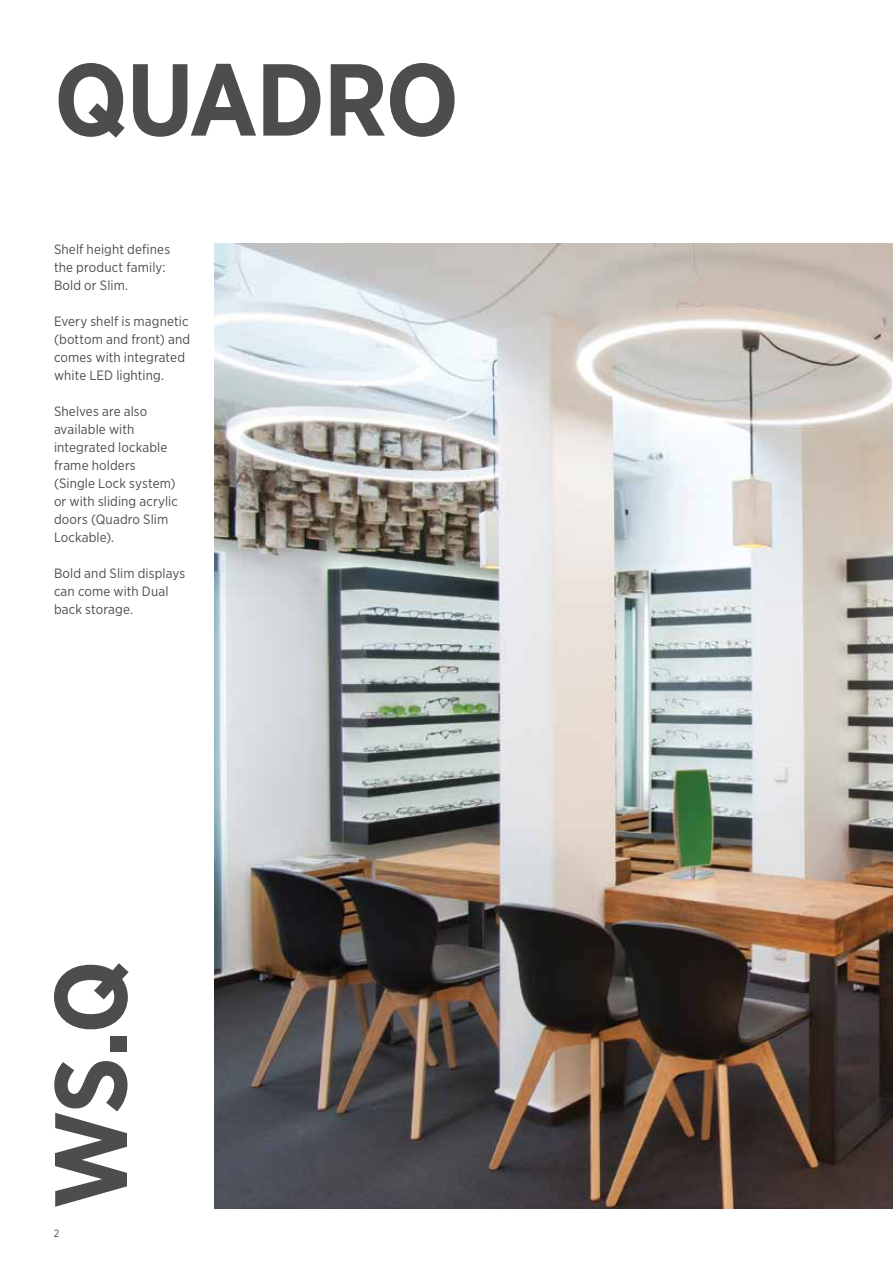
<style>
.page{position:relative;width:893px;height:1263px;background:#fff}
.page>*{position:absolute;margin:0;border:0;box-sizing:border-box;transform-origin:0 0}
.t1{font:700 102px "Gotham Narrow";letter-spacing:-.02em;color:#4d4d4f}
.t2{font:13.5px/18px "Gotham Narrow";letter-spacing:.01em;color:#4d4d4f}
.t3{font:10.5px "Gotham Narrow";color:#4d4d4f}
</style>
<div class="page">
<img style="left:215px;top:243px;width:678px;height:966px">
<h1 class="t1" style="left:54px;top:34px;width:407px">QUADRO</h1>
<p class="t2" style="left:54px;top:240px;width:118px">Shelf height defines the product family:<br>Bold or Slim.</p>
<p class="t2" style="left:54px;top:312px;width:138px">Every shelf is magnetic (bottom and front) and comes with integrated white LED lighting.</p>
<p class="t2" style="left:54px;top:402px;width:125px">Shelves are also available with integrated lockable frame holders (Single Lock system) or with sliding acrylic doors (Quadro Slim<br>Lockable).</p>
<p class="t2" style="left:54px;top:564px;width:133px">Bold and Slim displays can come with Dual back storage.</p>
<h1 class="t1" style="left:25px;top:1209px;width:250px;rotate:-90deg">WS.Q</h1>
<p class="t3" style="left:54px;top:1227px;width:7px">2</p>
</div>
